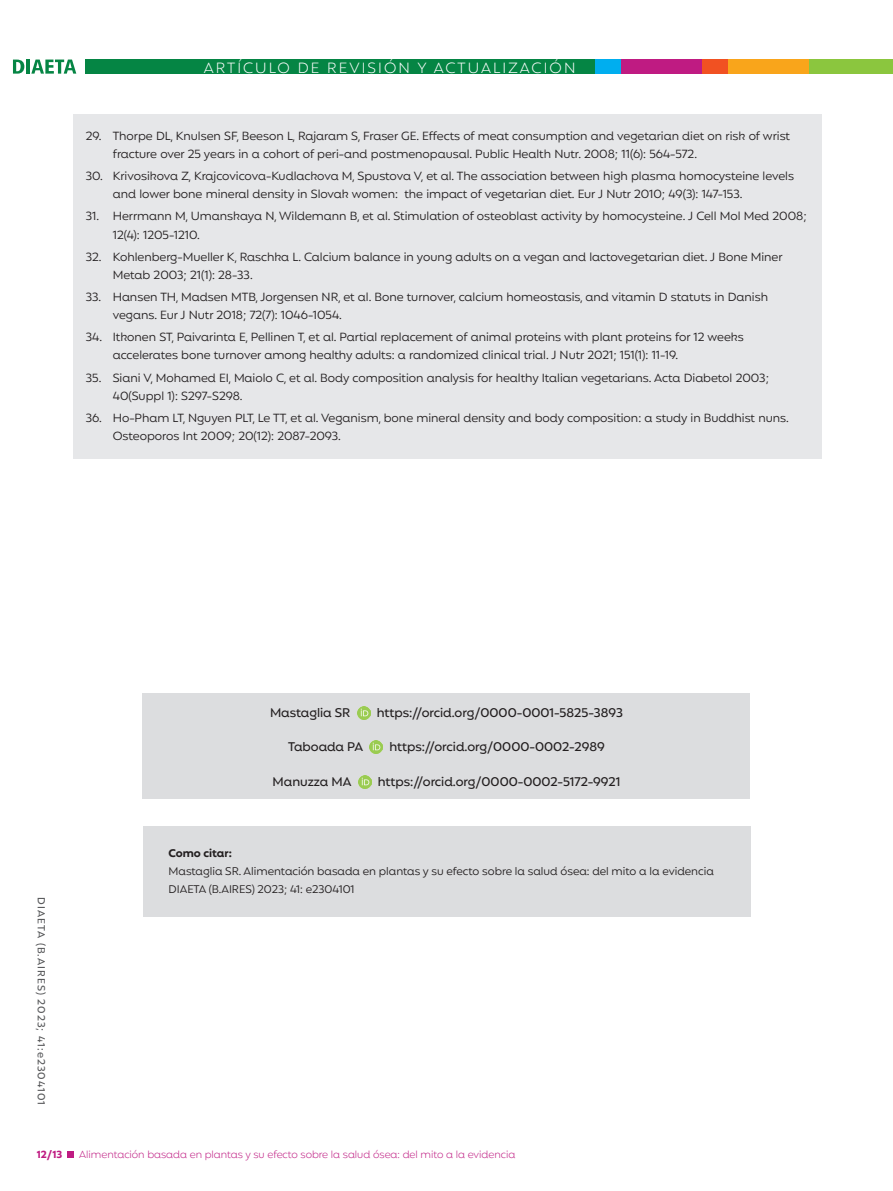
<style>
.page{position:relative;width:893px;height:1191px;background:#fff}
.page>*{position:absolute;margin:0;border:0;box-sizing:border-box;transform-origin:0 0}
.t1{font:300 15px "Mangueira";letter-spacing:.14em;color:#fff}
.t2{font:500 12.75px "Mangueira";color:#231f20}
.t3{font:12px/18px "Mangueira";color:#231f20}
.t4{font:11.25px/18px "Mangueira";color:#231f20}
.t5{font:700 11.25px "Mangueira";color:#231f20}
.t6{font:300 10.5px "Mangueira";color:#bf1b82}
.t7{font:500 10.5px "Mangueira";letter-spacing:.1em;color:#57585a}
.t8{font:700 10.5px "Mangueira";color:#bf1b82}
</style>
<div class="page">
<div style="left:85px;top:60px;width:807px;height:14px;background:#058544"></div>
<div style="left:809px;top:60px;width:84px;height:14px;background:#8bc63e"></div>
<div style="left:727px;top:60px;width:82px;height:14px;background:#f9a51b"></div>
<div style="left:702px;top:60px;width:25px;height:14px;background:#f15122"></div>
<div style="left:620px;top:60px;width:82px;height:14px;background:#bf1b82"></div>
<div style="left:595px;top:60px;width:25px;height:14px;background:#00aeef"></div>
<div style="left:68px;top:1151px;width:6px;height:7px;background:#bf1b82"></div>
<svg style="left:13px;top:60px;width:11px;height:14px"></svg>
<hr style="left:26px;top:60px;width:4px;height:14px;background:#058544">
<svg style="left:31px;top:60px;width:45px;height:14px"></svg>
<div style="left:143px;top:826px;width:608px;height:90px;background:#dcdddf"></div>
<div style="left:143px;top:693px;width:607px;height:106px;background:#dcdddf"></div>
<svg style="left:357px;top:706px;width:13px;height:13px"></svg>
<img style="left:370px;top:740px;width:13px;height:14px">
<svg style="left:358px;top:775px;width:13px;height:13px"></svg>
<div style="left:73px;top:115px;width:748px;height:62px;background:#e6e7e9"></div>
<div style="left:73px;top:155px;width:748px;height:62px;background:#e6e7e9"></div>
<div style="left:73px;top:195px;width:748px;height:62px;background:#e6e7e9"></div>
<div style="left:73px;top:236px;width:748px;height:62px;background:#e6e7e9"></div>
<div style="left:73px;top:276px;width:748px;height:62px;background:#e6e7e9"></div>
<div style="left:73px;top:316px;width:748px;height:62px;background:#e6e7e9"></div>
<div style="left:73px;top:356px;width:748px;height:62px;background:#e6e7e9"></div>
<div style="left:73px;top:397px;width:748px;height:62px;background:#e6e7e9"></div>
<p class="t1" style="left:204px;top:58px;width:373px">ARTÍCULO DE REVISIÓN Y ACTUALIZACIÓN</p>
<p class="t3" style="left:113px;top:128px;width:679px;text-indent:-27px">29. Thorpe DL, Knulsen SF, Beeson L, Rajaram S, Fraser GE. Effects of meat consumption and vegetarian diet on risk of wrist fracture over 25 years in a cohort of peri-and postmenopausal. Public Health Nutr. 2008; 11(6): 564-572.</p>
<p class="t3" style="left:113px;top:168px;width:683px;text-indent:-27px">30. Krivosikova Z, Krajcovicova-Kudlackova M, Spustova V, et al. The association between high plasma homocysteine levels and lower bone mineral density in Slovak women: the impact of vegetarian diet. Eur J Nutr 2010; 49(3): 147-153.</p>
<p class="t3" style="left:113px;top:208px;width:695px;text-indent:-27px">31. Herrmann M, Umanskaya N, Wildemann B, et al. Stimulation of osteoblast activity by homocysteine. J Cell Mol Med 2008;<br>12(4): 1205-1210.</p>
<p class="t3" style="left:113px;top:249px;width:671px;text-indent:-27px">32. Kohlenberg-Mueller K, Raschka L. Calcium balance in young adults on a vegan and lactovegetarian diet. J Bone Miner<br>Metab 2003; 21(1): 28-33.</p>
<p class="t3" style="left:113px;top:289px;width:657px;text-indent:-27px">33. Hansen TH, Madsen MTB, Jorgensen NR, et al. Bone turnover, calcium homeostasis, and vitamin D statuts in Danish vegans. Eur J Nutr 2018; 72(7): 1046-1054.</p>
<p class="t3" style="left:113px;top:329px;width:632px;text-indent:-27px">34. Itkonen ST, Paivarinta E, Pellinen T, et al. Partial replacement of animal proteins with plant proteins for 12 weeks accelerates bone turnover among healthy adults: a randomized clinical trial. J Nutr 2021; 151(1): 11-19.</p>
<p class="t3" style="left:113px;top:369px;width:658px;text-indent:-27px">35. Siani V, Mohamed EI, Maiolo C, et al. Body composition analysis for healthy Italian vegetarians. Acta Diabetol 2003;<br>40(Suppl 1): S297-S298.</p>
<p class="t3" style="left:113px;top:410px;width:678px;text-indent:-27px">36. Ho-Pham LT, Nguyen PLT, Le TT, et al. Veganism, bone mineral density and body composition: a study in Buddhist nuns.<br>Osteoporos Int 2009; 20(12): 2087-2093.</p>
<p class="t2" style="left:270px;top:704px;width:82px">Mastaglia SR</p>
<p class="t2" style="left:377px;top:704px;width:248px">https://orcid.org/0000-0001-5825-3893</p>
<p class="t2" style="left:288px;top:738px;width:76px">Taboada PA</p>
<p class="t2" style="left:389px;top:738px;width:217px">https://orcid.org/0000-0002-2989</p>
<p class="t2" style="left:273px;top:773px;width:80px">Manuzza MA</p>
<p class="t2" style="left:378px;top:773px;width:244px">https://orcid.org/0000-0002-5172-9921</p>
<p class="t7" style="left:48px;top:897px;width:209px;rotate:90deg">DIAETA (B.AIRES) 2023; 41:e2304101</p>
<p class="t5" style="left:169px;top:845px;width:65px">Como citar:</p>
<p class="t4" style="left:169px;top:862px;width:547px">Mastaglia SR. Alimentación basada en plantas y su efecto sobre la salud ósea: del mito a la evidencia<br>DIAETA (B.AIRES) 2023; 41: e2304101</p>
<p class="t8" style="left:37px;top:1147px;width:27px">12/13</p>
<p class="t6" style="left:79px;top:1147px;width:438px">Alimentación basada en plantas y su efecto sobre la salud ósea: del mito a la evidencia</p>
</div>
